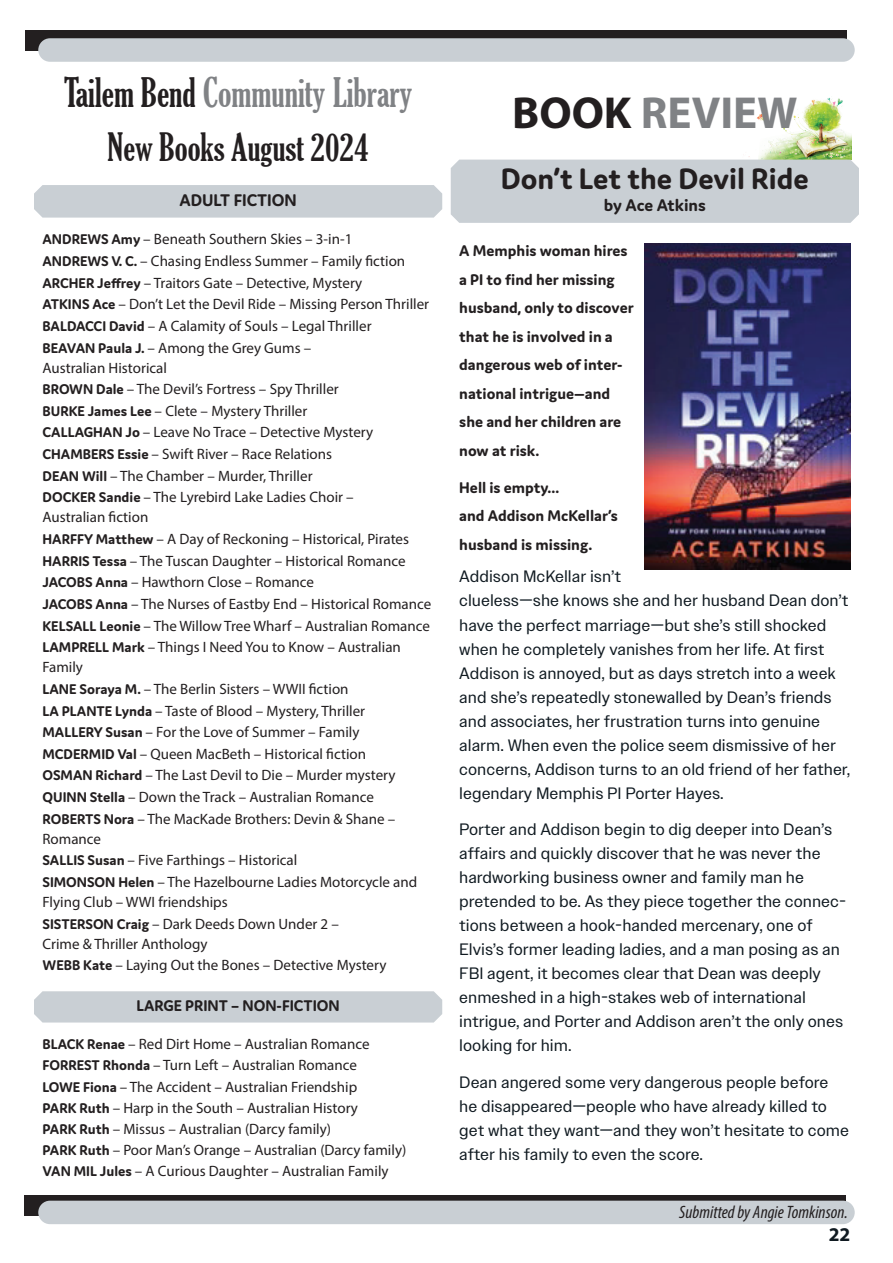
<style>
.page{position:relative;width:893px;height:1263px;background:#fff}
.page>*{position:absolute;margin:0;border:0;box-sizing:border-box;transform-origin:0 0}
.t1{font:700 45px "Myriad Pro";color:#808285}
.t2{font:extra-condensed 39px "Gloucester";color:#808285}
.t3{font:extra-condensed 37.5px "Gloucester";color:#231f20}
.t4{font:700 31.5px "Domus";color:#231f20}
.t5{font:700 19.5px "Myriad Pro";color:#101a21}
.t6{font:italic condensed 18px "Myriad Pro";color:#231f20}
.t7{font:700 18px "Domus";color:#231f20}
.t8{font:16.5px/24px "Owners Text";color:#101a21}
.t9{font:700 16.5px/28.5px "Domus";color:#231f20}
.t10{font:15px/21.6px "Myriad Pro";color:#231f20}
.s1{color:#231f20}
.s2{font-family:"Domus";font-weight:700}
</style>
<div class="page">
<div style="left:26px;top:30px;width:821px;height:21px;background:#231f20"></div>
<div style="left:24px;top:1195px;width:821px;height:20px;background:linear-gradient(to right,#231f20,#231f20)"></div>
<img style="left:742px;top:97px;width:110px;height:63px">
<div style="left:38px;top:1201px;width:817px;height:23px;background:#c9cfd4;border-radius:12px"></div>
<div style="left:34px;top:185px;width:408px;height:33px;background:#c9cfd4"></div>
<div style="left:34px;top:991px;width:408px;height:31px;background:#c9cfd4"></div>
<div style="left:451px;top:160px;width:408px;height:63px;background:#c9cfd4"></div>
<div style="left:38px;top:38px;width:817px;height:24px;background:#c9cfd4;border-radius:12px"></div>
<img style="left:644px;top:243px;width:206px;height:326px">
<h2 class="t2" style="left:64px;top:71px;width:349px"><span class="s1">Tailem Bend</span> Community Library</h2>
<h3 class="t3" style="left:108px;top:126px;width:262px">New Books August 2024</h3>
<p class="t7" style="left:179px;top:190px;width:119px">ADULT FICTION</p>
<p class="t10" style="left:43px;top:228px;width:388px"><span class="s2">ANDREWS Amy</span> – Beneath Southern Skies – 3-in-1<br><span class="s2">ANDREWS V. C.</span> – Chasing Endless Summer – Family fiction <span class="s2">ARCHER Jeffrey</span> – Traitors Gate – Detective, Mystery<br><span class="s2">ATKINS Ace</span> – Don’t Let the Devil Ride – Missing Person Thriller <span class="s2">BALDACCI David</span> – A Calamity of Souls – Legal Thriller<br><span class="s2">BEAVAN Paula J.</span> – Among the Grey Gums –</p>
<p class="t10" style="left:43px;top:356px;width:332px">Australian Historical<br><span class="s2">BROWN Dale</span> – The Devil’s Fortress – Spy Thriller <span class="s2">BURKE James Lee</span> – Clete – Mystery Thriller <span class="s2">CALLAGHAN Jo</span> – Leave No Trace – Detective Mystery <span class="s2">CHAMBERS Essie</span> – Swift River – Race Relations<br><span class="s2">DEAN Will</span> – The Chamber – Murder, Thriller<br><span class="s2">DOCKER Sandie</span> – The Lyrebird Lake Ladies Choir –</p>
<p class="t10" style="left:43px;top:506px;width:390px">Australian fiction<br><span class="s2">HARFFY Matthew</span> – A Day of Reckoning – Historical, Pirates <span class="s2">HARRIS Tessa</span> – The Tuscan Daughter – Historical Romance <span class="s2">JACOBS Anna</span> – Hawthorn Close – Romance<br><span class="s2">JACOBS Anna</span> – The Nurses of Eastby End – Historical Romance <span class="s2">KELSALL Leonie</span> – The Willow Tree Wharf – Australian Romance <span class="s2">LAMPRELL Mark</span> – Things I Need You to Know – Australian</p>
<p class="t10" style="left:43px;top:656px;width:355px">Family<br><span class="s2">LANE Soraya M.</span> – The Berlin Sisters – WWII fiction<br><span class="s2">LA PLANTE Lynda</span> – Taste of Blood – Mystery, Thriller <span class="s2">MALLERY Susan</span> – For the Love of Summer – Family <span class="s2">MCDERMID Val</span> – Queen MacBeth – Historical fiction <span class="s2">OSMAN Richard</span> – The Last Devil to Die – Murder mystery <span class="s2">QUINN Stella</span> – Down the Track – Australian Romance <span class="s2">ROBERTS Nora</span> – The MacKade Brothers: Devin &amp; Shane –</p>
<p class="t10" style="left:43px;top:828px;width:376px">Romance<br><span class="s2">SALLIS Susan</span> – Five Farthings – Historical<br><span class="s2">SIMONSON Helen</span> – The Hazelbourne Ladies Motorcycle and</p>
<p class="t10" style="left:43px;top:891px;width:298px">Flying Club – WWI friendships<br><span class="s2">SISTERSON Craig</span> – Dark Deeds Down Under 2 –</p>
<p class="t10" style="left:43px;top:932px;width:345px">Crime &amp; Thriller Anthology<br><span class="s2">WEBB Kate</span> – Laying Out the Bones – Detective Mystery</p>
<p class="t9" style="left:136px;top:991px;width:205px">LARGE PRINT – NON-FICTION</p>
<p class="t10" style="left:43px;top:1033px;width:365px;line-height:21.1px"><span class="s2">BLACK Renae</span> – Red Dirt Home – Australian Romance <span class="s2">FORREST Rhonda</span> – Turn Left – Australian Romance<br><span class="s2">LOWE Fiona</span> – The Accident – Australian Friendship<br><span class="s2">PARK Ruth</span> – Harp in the South – Australian History<br><span class="s2">PARK Ruth</span> – Missus – Australian (Darcy family)<br><span class="s2">PARK Ruth</span> – Poor Man’s Orange – Australian (Darcy family)<br><span class="s2">VAN MIL Jules</span> – A Curious Daughter – Australian Family</p>
<h1 class="t1" style="left:512px;top:84px;width:287px"><span class="s1">BOOK</span> REVIEW</h1>
<h3 class="t4" style="left:501px;top:162px;width:309px">Don’t Let the Devil Ride</h3>
<p class="t7" style="left:604px;top:195px;width:104px">by Ace Atkins</p>
<p class="t9" style="left:459px;top:237px;width:176px">A Memphis woman hires a PI to find her missing husband, only to discover that he is involved in a dangerous web of inter&shy;national intrigue—and she and her children are now at risk.</p>
<p class="t9" style="left:459px;top:473px;width:160px">Hell is empty…<br>and Addison McKellar’s husband is missing.</p>
<p class="t8" style="left:459px;top:565px;width:392px">Addison McKellar isn’t<br>clueless—she knows she and her husband Dean don’t have the perfect marriage—but she’s still shocked when he completely vanishes from her life. At first Addison is annoyed, but as days stretch into a week and she’s repeatedly stonewalled by Dean’s friends and associates, her frustration turns into genuine alarm. When even the police seem dismissive of her concerns, Addison turns to an old friend of her father, legendary Memphis PI Porter Hayes.</p>
<p class="t8" style="left:459px;top:817px;width:388px">Porter and Addison begin to dig deeper into Dean’s affairs and quickly discover that he was never the hardworking business owner and family man he pretended to be. As they piece together the connec&shy;tions between a hook-handed mercenary, one of Elvis’s former leading ladies, and a man posing as an FBI agent, it becomes clear that Dean was deeply enmeshed in a high-stakes web of international intrigue, and Porter and Addison aren’t the only ones looking for him.</p>
<p class="t8" style="left:459px;top:1070px;width:391px">Dean angered some very dangerous people before he disappeared—people who have already killed to get what they want—and they won’t hesitate to come after his family to even the score.</p>
<p class="t6" style="left:679px;top:1201px;width:170px">Submitted by Angie Tomkinson.</p>
<h3 class="t5" style="left:829px;top:1221px;width:23px">22</h3>
</div>
